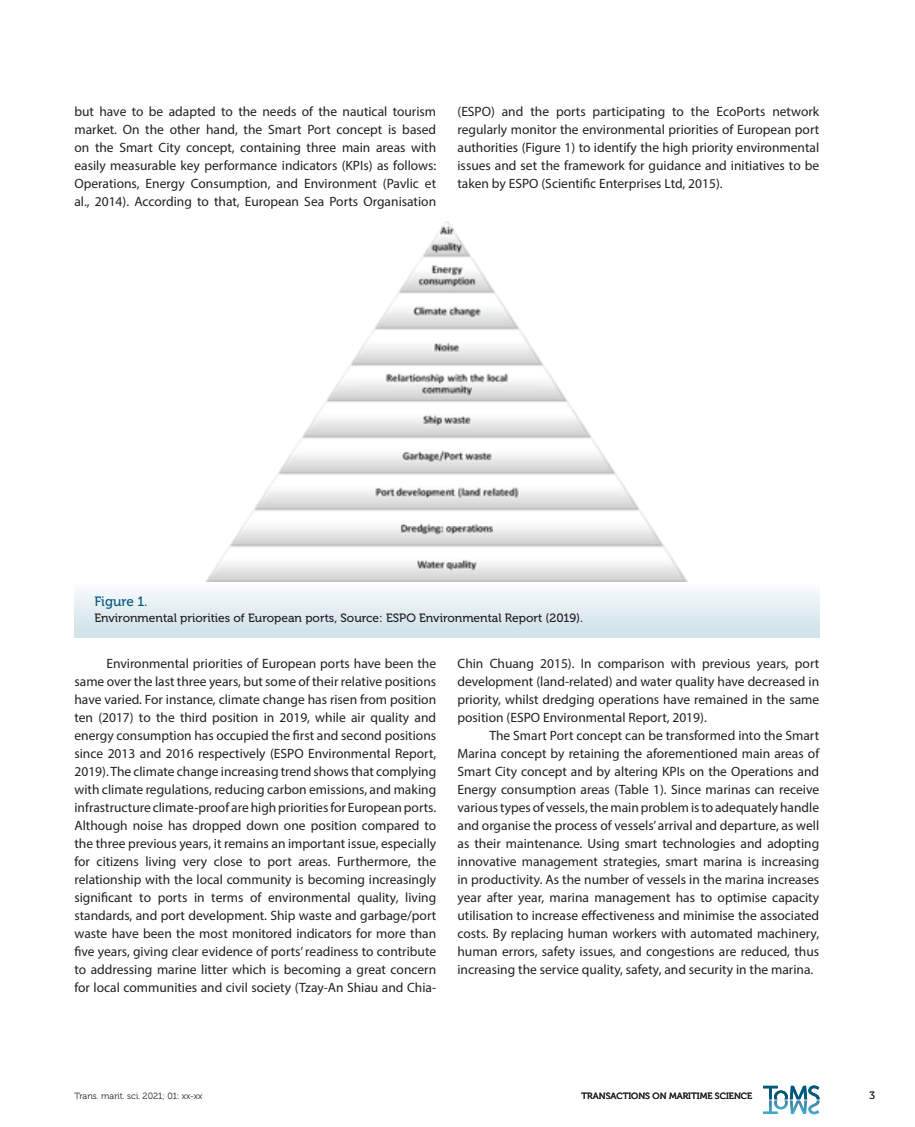
<style>
.page{position:relative;width:915px;height:1127px;background:#fff}
.page>*{position:absolute;margin:0;border:0;box-sizing:border-box;transform-origin:0 0}
.Body_text{font:13.5px/18px "Myriad Pro";color:#231f20;text-align:justify}
.Figure{font:13.5px "Museo 500";color:#00597c}
.Figure-2{font:12px "Museo 500";color:#231f20}
.t1{font:10.5px "Museo 300";color:#231f20}
.t2{font:9px "Museo 300";color:#231f20}
.t3{font:9px "Museo 500";color:#231f20}
</style>
<div class="page">
<svg style="left:763px;top:1085px;width:56px;height:29px"></svg>
<img style="left:206px;top:221px;width:481px;height:360px">
<div style="left:74px;top:581px;width:745px;height:57px;background:linear-gradient(to bottom,#fdfdfe,#cce0e7)"></div>
<p class="Body_text" style="left:74px;top:103px;width:363px">but have to be adapted to the needs of the nautical tourism market. On the other hand, the Smart Port concept is based on the Smart City concept, containing three main areas with easily measurable key performance indicators (KPIs) as follows:<br>Operations, Energy Consumption, and Environment (Pavlic et al., 2014). According to that, European Sea Ports Organisation</p>
<p class="Body_text" style="left:457px;top:103px;width:363px">(ESPO) and the ports participating to the EcoPorts network regularly monitor the environmental priorities of European port authorities (Figure 1) to identify the high priority environmental issues and set the framework for guidance and initiatives to be taken by ESPO (Scientific Enterprises Ltd, 2015).</p>
<p class="Figure" style="left:94px;top:593px;width:55px">Figure 1.</p>
<p class="Figure-2" style="left:94px;top:611px;width:490px">Environmental priorities of European ports, Source: ESPO Environmental Report (2019).</p>
<p class="Body_text" style="left:74px;top:654px;width:363px;text-indent:32px">Environmental priorities of European ports have been the same over the last three years, but some of their relative positions have varied. For instance, climate change has risen from position ten (2017) to the third position in 2019, while air quality and energy consumption has occupied the first and second positions since 2013 and 2016 respectively (ESPO Environmental Report, 2019). The climate change increasing trend shows that complying with climate regulations, reducing carbon emissions, and making infrastructure climate-proof are high priorities for European ports.<br>Although noise has dropped down one position compared to the three previous years, it remains an important issue, especially for citizens living very close to port areas. Furthermore, the relationship with the local community is becoming increasingly significant to ports in terms of environmental quality, living standards, and port development. Ship waste and garbage/port waste have been the most monitored indicators for more than five years, giving clear evidence of ports’ readiness to contribute to addressing marine litter which is becoming a great concern for local communities and civil society (Tzay-An Shiau and Chia-</p>
<p class="Body_text" style="left:457px;top:654px;width:363px">Chin Chuang 2015). In comparison with previous years, port development (land-related) and water quality have decreased in priority, whilst dredging operations have remained in the same position (ESPO Environmental Report, 2019).</p>
<p class="Body_text" style="left:457px;top:726px;width:363px;text-indent:32px">The Smart Port concept can be transformed into the Smart Marina concept by retaining the aforementioned main areas of Smart City concept and by altering KPIs on the Operations and Energy consumption areas (Table 1). Since marinas can receive various types of vessels, the main problem is to adequately handle and organise the process of vessels’ arrival and departure, as well as their maintenance. Using smart technologies and adopting innovative management strategies, smart marina is increasing in productivity. As the number of vessels in the marina increases year after year, marina management has to optimise capacity utilisation to increase effectiveness and minimise the associated costs. By replacing human workers with automated machinery, human errors, safety issues, and congestions are reduced, thus increasing the service quality, safety, and security in the marina.</p>
<p class="t2" style="left:74px;top:1091px;width:129px">Trans. marit. sci. 2021; 01: xx-xx</p>
<p class="t3" style="left:581px;top:1091px;width:172px">TRANSACTIONS ON MARITIME SCIENCE</p>
<p class="t1" style="left:869px;top:1090px;width:7px">3</p>
</div>
